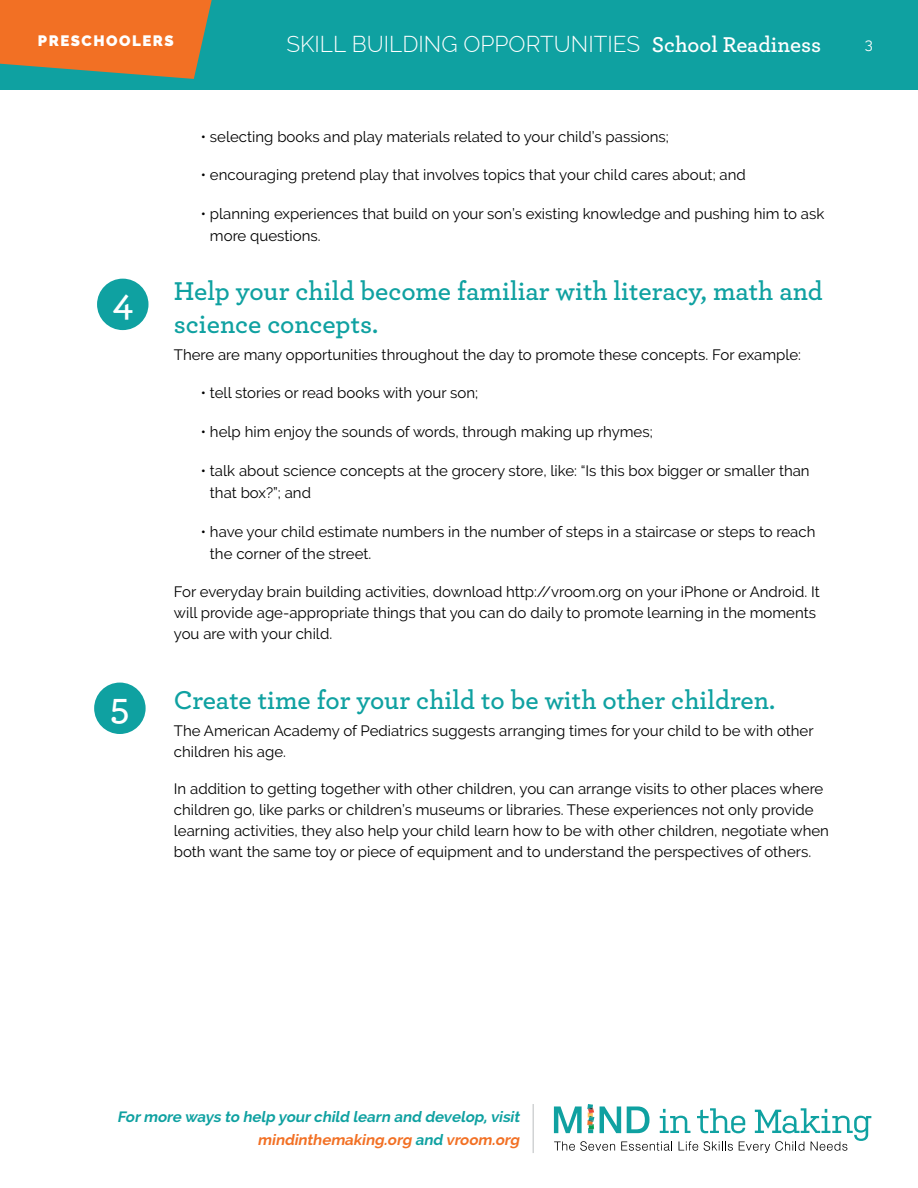
<style>
.page{position:relative;width:918px;height:1188px;background:#fff}
.page>*{position:absolute;margin:0;border:0;box-sizing:border-box;transform-origin:0 0}
.t1{font:600 39px "Archer Pro";color:#fff}
.t2{font:600 27px/33px "Archer";color:#0fa1a1}
.t3{font:300 22.5px "Raleway";color:#fff}
.t4{font:15px/21px "Raleway";color:#000}
.t5{font:italic 700 15px/22.5px "Raleway";color:#0fa1a1;text-align:right}
.t6{font:900 15px "Raleway";letter-spacing:.1em;color:#fff}
.t7{font:15px "Raleway";color:#fff}
.s1{font-family:"Archer Pro";font-weight:600}
.s2{color:#f27024}
</style>
<div class="page">
<div style="left:0;top:0;width:918px;height:90px;background:#0fa1a1"></div>
<svg style="left:0;top:0;width:212px;height:79px;background:#d57633"></svg>
<svg style="left:554px;top:1104px;width:317px;height:49px"></svg>
<hr style="left:532px;top:1104px;width:2px;height:49px;background:#d1d3d4">
<div style="left:97px;top:279px;width:52px;height:51px;background:#0fa1a1;border-radius:50%"></div>
<div style="left:94px;top:683px;width:52px;height:51px;background:#0fa1a1;border-radius:50%"></div>
<p class="t6" style="left:38px;top:32px;width:137px">PRESCHOOLERS</p>
<h3 class="t3" style="left:286px;top:30px;width:536px">SKILL BUILDING OPPORTUNITIES <span class="s1">School Readiness</span></h3>
<p class="t7" style="left:865px;top:35px;width:10px">3</p>
<h1 class="t1" style="left:112px;top:273px;width:22px">4</h1>
<h1 class="t1" style="left:110px;top:677px;width:21px">5</h1>
<p class="t4" style="left:201px;top:126px;width:470px">• selecting books and play materials related to your child’s passions;</p>
<p class="t4" style="left:201px;top:164px;width:546px">• encouraging pretend play that involves topics that your child cares about; and</p>
<p class="t4" style="left:210px;top:202px;width:616px;line-height:22.5px;text-indent:-9px">• planning experiences that build on your son’s existing knowledge and pushing him to ask more questions.</p>
<h2 class="t2" style="left:174px;top:273px;width:651px">Help your child become familiar with literacy, math and science concepts.</h2>
<p class="t4" style="left:174px;top:344px;width:629px">There are many opportunities throughout the day to promote these concepts. For example:</p>
<p class="t4" style="left:201px;top:383px;width:279px">• tell stories or read books with your son;</p>
<p class="t4" style="left:201px;top:421px;width:453px">• help him enjoy the sounds of words, through making up rhymes;</p>
<p class="t4" style="left:210px;top:459px;width:601px;line-height:22.5px;text-indent:-9px">• talk about science concepts at the grocery store, like: “Is this box bigger or smaller than that box?”; and</p>
<p class="t4" style="left:210px;top:520px;width:607px;line-height:22.5px;text-indent:-9px">• have your child estimate numbers in the number of steps in a staircase or steps to reach the corner of the street.</p>
<p class="t4" style="left:174px;top:581px;width:647px">For everyday brain building activities, download http://vroom.org on your iPhone or Android. It will provide age-appropriate things that you can do daily to promote learning in the moments you are with your child.</p>
<h2 class="t2" style="left:174px;top:682px;width:603px">Create time for your child to be with other children.</h2>
<p class="t4" style="left:174px;top:720px;width:641px">The American Academy of Pediatrics suggests arranging times for your child to be with other children his age.</p>
<p class="t4" style="left:174px;top:778px;width:657px">In addition to getting together with other children, you can arrange visits to other places where children go, like parks or children’s museums or libraries. These experiences not only provide learning activities, they also help your child learn how to be with other children, negotiate when both want the same toy or piece of equipment and to understand the perspectives of others.</p>
<p class="t5" style="left:117px;top:1106px;width:407px">Formore ways to help yourchild learn and develop,visit <span class="s2">mindinthemaking.org</span> and <span class="s2">vroom.org</span></p>
</div>
